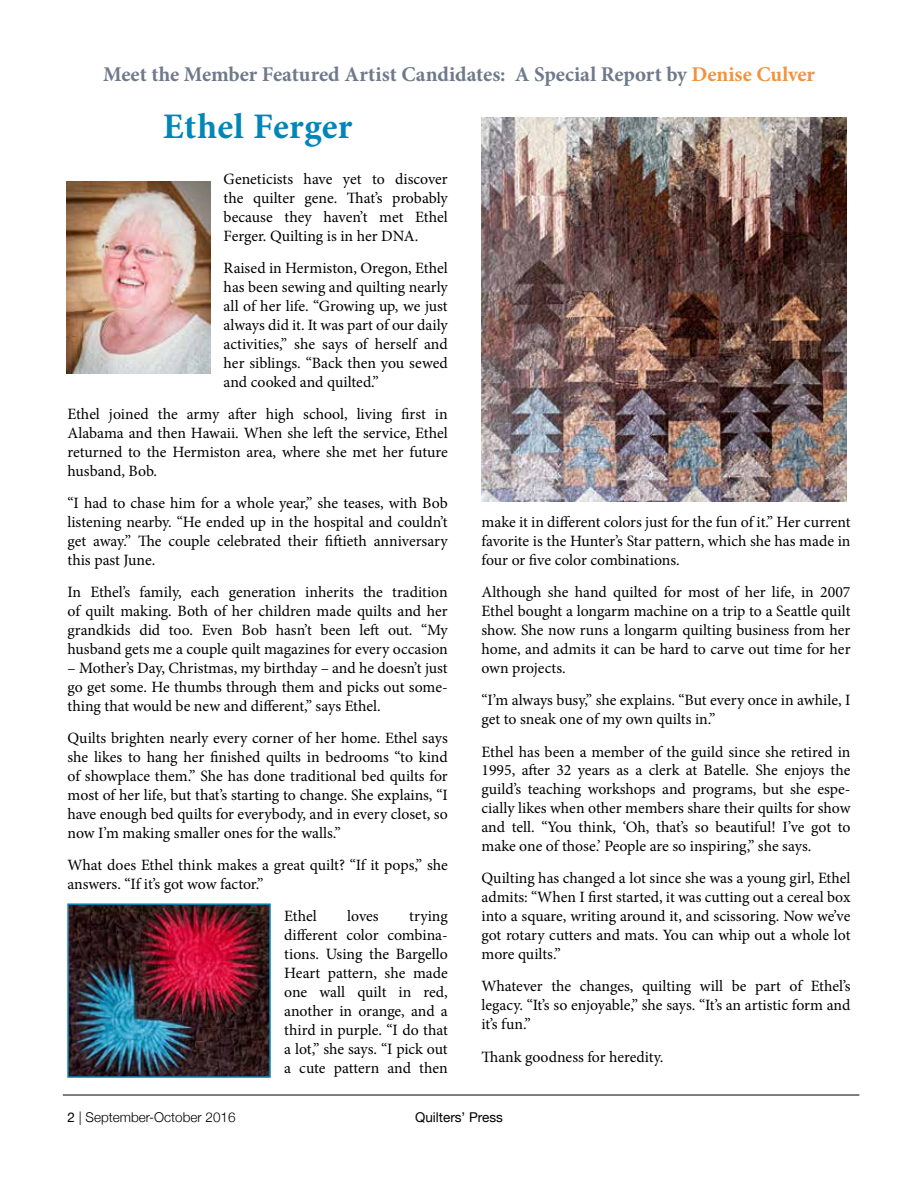
<style>
.page{position:relative;width:918px;height:1188px;background:#fff}
.page>*{position:absolute;margin:0;border:0;box-sizing:border-box;transform-origin:0 0}
.t1{font:700 36px "Minion Pro";letter-spacing:.01em;color:#0086b8}
.t2{font:700 21px "Minion Pro";color:#6f798b}
.t3{font:15.75px/18.9px "Minion Pro";letter-spacing:-.005em;color:#000;text-align:justify}
.t4{font:300 13.5px "Helvetica Neue";color:#000}
.t5{font:13.5px "Helvetica Neue";color:#000}
.s1{color:#ef933e}
.s2{font-weight:400}
</style>
<div class="page">
<hr style="left:63px;top:1095px;width:796px;height:1px;background:#000">
<img style="left:66px;top:182px;width:144px;height:192px">
<img style="left:70px;top:906px;width:198px;height:169px">
<div style="left:67px;top:903px;width:204px;height:175px;border:2px solid #0086b8"></div>
<img style="left:482px;top:118px;width:365px;height:383px">
<h2 class="t2" style="left:103px;top:60px;width:713px">Meet the Member Featured Artist Candidates: A Special Report by <span class="s1">Denise Culver</span></h2>
<h1 class="t1" style="left:163px;top:102px;width:191px">Ethel Ferger</h1>
<p class="t3" style="left:224px;top:170px;width:226px">Geneticists have yet to discover the quilter gene. That’s probably because they haven’t met Ethel Ferger. Quilting is in her DNA.</p>
<p class="t3" style="left:224px;top:259px;width:226px">Raised in Hermiston, Oregon, Ethel has been sewing and quilting nearly all of her life. “Growing up, we just always did it. It was part of our daily activities,” she says of herself and her siblings. “Back then you sewed and cooked and quilted.”</p>
<p class="t3" style="left:68px;top:405px;width:382px">Ethel joined the army after high school, living first in Alabama and then Hawaii. When she left the service, Ethel returned to the Hermiston area, where she met her future husband, Bob.</p>
<p class="t3" style="left:68px;top:494px;width:382px">“I had to chase him for a whole year,” she teases, with Bob listening nearby. “He ended up in the hospital and couldn’t get away.” The couple celebrated their fiftieth anniversary this past June.</p>
<p class="t3" style="left:68px;top:583px;width:382px">In Ethel’s family, each generation inherits the tradition of quilt making. Both of her children made quilts and her grandkids did too. Even Bob hasn’t been left out. “My husband gets me a couple quilt magazines for every occasion</p>
<p class="t3" style="left:68px;top:659px;width:382px">– Mother’s Day, Christmas, my birthday – and he doesn’t just go get some. He thumbs through them and picks out some&shy;thing that would be new and different,” says Ethel.</p>
<p class="t3" style="left:68px;top:729px;width:382px">Quilts brighten nearly every corner of her home. Ethel says she likes to hang her finished quilts in bedrooms “to kind of showplace them.” She has done traditional bed quilts for most of her life, but that’s starting to change. She explains, “I have enough bed quilts for everybody, and in every closet, so now I’m making smaller ones for the walls.”</p>
<p class="t3" style="left:68px;top:856px;width:382px">What does Ethel think makes a great quilt? “If it pops,” she answers. “If it’s got wow factor.”</p>
<p class="t3" style="left:284px;top:907px;width:34px">Ethel</p>
<p class="t3" style="left:347px;top:907px;width:33px">loves</p>
<p class="t3" style="left:482px;top:513px;width:371px">make it in different colors just for the fun of it.” Her current favorite is the Hunter’s Star pattern, which she has made in four or five color combinations.</p>
<p class="t3" style="left:482px;top:583px;width:370px">Although she hand quilted for most of her life, in 2007<br>Ethel bought a longarm machine on a trip to a Seattle quilt show. She now runs a longarm quilting business from her home, and admits it can be hard to carve out time for her own projects.</p>
<p class="t3" style="left:482px;top:691px;width:370px">“I’m always busy,” she explains. “But every once in awhile, I get to sneak one of my own quilts in.”</p>
<p class="t3" style="left:482px;top:742px;width:371px">Ethel has been a member of the guild since she retired in 1995, after 32 years as a clerk at Batelle. She enjoys the guild’s teaching workshops and programs, but she espe&shy;cially likes when other members share their quilts for show and tell. “You think, ‘Oh, that’s so beautiful! I’ve got to make one of those.’ People are so inspiring,” she says.</p>
<p class="t3" style="left:482px;top:869px;width:371px">Quilting has changed a lot since she was a young girl, Ethel admits: “When I first started, it was cutting out a cereal box into a square, writing around it, and scissoring. Now we’ve got rotary cutters and mats. You can whip out a whole lot more quilts.”</p>
<p class="t3" style="left:482px;top:977px;width:371px">Whatever the changes, quilting will be part of Ethel’s legacy. “It’s so enjoyable,” she says. “It’s an artistic form and it’s fun.”</p>
<p class="t3" style="left:482px;top:1047px;width:183px">Thank goodness for heredity.</p>
<p class="t3" style="left:284px;top:907px;width:165px;text-indent:125px">trying different color combina&shy;tions. Using the Bargello Heart pattern, she made one wall quilt in red, another in orange, and a third in purple. “I do that a lot,” she says. “I pick out a cute pattern and then</p>
<p class="t4" style="left:68px;top:1106px;width:170px"><span class="s2">2</span> | September-October 2016</p>
<p class="t5" style="left:415px;top:1107px;width:89px">Quilters’ Press</p>
</div>
